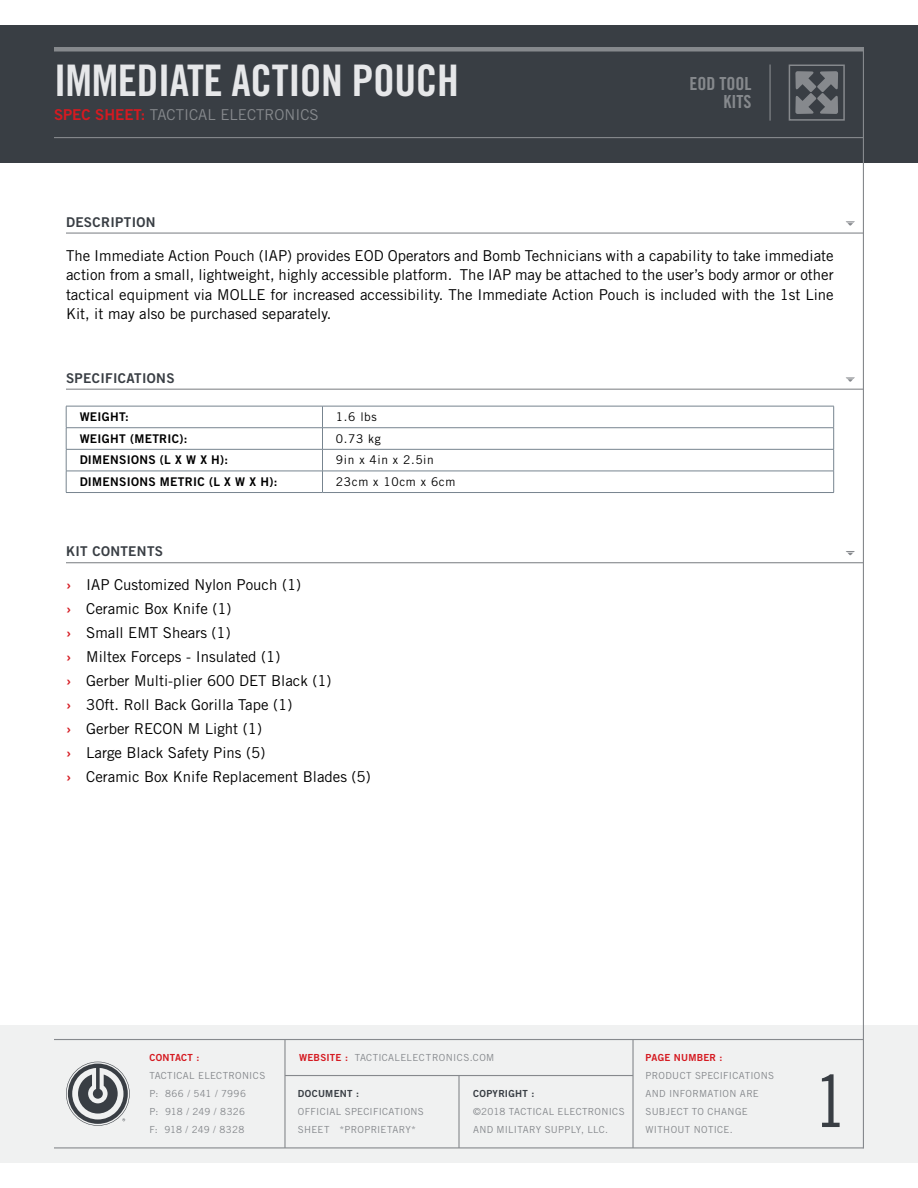
<style>
.page{position:relative;width:918px;height:1188px;background:#fff}
.page>*{position:absolute;margin:0;border:0;box-sizing:border-box;transform-origin:0 0}
.t1{font:72px "Trade Gothic LT Std Cn 18";color:#393e44}
.t2{font:43.5px "Trade Gothic LT Std Bd Cn 20";letter-spacing:-.01em;color:#e6e7e9}
.t3{font:18px/18px "Trade Gothic LT Std Bd Cn 20";color:#86898d;text-align:right}
.t4{font:15px/24px "Trade Gothic LT Std";color:#000;text-align:justify}
.t5{font:15px "Trade Gothic LT Std";color:#86898d}
.t6{font:13.5px "Trade Gothic LT Std Bd 2";letter-spacing:.025em;color:#393e44}
.t7{font:12px "Trade Gothic LT Std Bd 2";letter-spacing:.025em;color:#000}
.t8{font:12px "Trade Gothic LT Std";letter-spacing:.05em;color:#000}
.t9{font:9.75px/18px "Trade Gothic LT Std";letter-spacing:.03em;color:#86898d}
.t10{font:9.75px "Trade Gothic LT Std Bd 2";letter-spacing:.025em;color:#d51a21}
.t11{font:9.75px "Trade Gothic LT Std Bd 2";letter-spacing:.03em;color:#393e44}
.s1{font-family:"Trade Gothic LT Std Bd 2";color:#d51a21}
</style>
<div class="page">
<div style="left:0;top:1025px;width:918px;height:137px;background:#f0f1f1"></div>
<div style="left:0;top:26px;width:918px;height:137px;background:#393e44"></div>
<hr style="left:284px;top:1040px;width:2px;height:108px;background:#86898d">
<hr style="left:458px;top:1076px;width:2px;height:72px;background:#86898d">
<hr style="left:632px;top:1040px;width:2px;height:108px;background:#86898d">
<hr style="left:54px;top:1147px;width:809px;height:1px;background:#86898d">
<hr style="left:54px;top:1039px;width:809px;height:1px;background:#86898d">
<hr style="left:285px;top:1075px;width:348px;height:1px;background:#86898d">
<hr style="left:66px;top:233px;width:797px;height:1px;background:#86898d">
<svg style="left:846px;top:221px;width:9px;height:5px"></svg>
<hr style="left:66px;top:389px;width:797px;height:1px;background:#86898d">
<svg style="left:846px;top:377px;width:9px;height:5px"></svg>
<hr style="left:66px;top:562px;width:797px;height:1px;background:#86898d">
<svg style="left:846px;top:551px;width:9px;height:4px"></svg>
<hr style="left:66px;top:406px;width:256px;height:1px;background:#77848f">
<hr style="left:322px;top:406px;width:512px;height:1px;background:#77848f">
<hr style="left:66px;top:427px;width:256px;height:1px;background:#77848f">
<hr style="left:322px;top:427px;width:512px;height:1px;background:#77848f">
<hr style="left:66px;top:449px;width:256px;height:1px;background:#77848f">
<hr style="left:322px;top:449px;width:512px;height:1px;background:#77848f">
<hr style="left:66px;top:471px;width:256px;height:1px;background:#77848f">
<svg style="left:66px;top:406px;width:1px;height:86px"></svg>
<hr style="left:322px;top:471px;width:512px;height:1px;background:#77848f">
<svg style="left:833px;top:406px;width:1px;height:86px"></svg>
<hr style="left:66px;top:492px;width:256px;height:1px;background:#77848f">
<hr style="left:322px;top:492px;width:512px;height:1px;background:#77848f">
<svg style="left:322px;top:406px;width:1px;height:86px"></svg>
<svg style="left:66px;top:1062px;width:64px;height:64px"></svg>
<hr style="left:863px;top:47px;width:1px;height:1101px;background:#86898d">
<hr style="left:54px;top:137px;width:809px;height:1px;background:#86898d">
<div style="left:54px;top:47px;width:809px;height:5px;background:#86898d"></div>
<hr style="left:770px;top:65px;width:1px;height:56px;background:#86898d">
<svg style="left:795px;top:71px;width:43px;height:43px"></svg>
<div style="left:789px;top:65px;width:56px;height:56px;border:2px solid #86898d"></div>
<h2 class="t2" style="left:54px;top:54px;width:406px">IMMEDIATE ACTION POUCH</h2>
<p class="t5" style="left:54px;top:106px;width:266px"><span class="s1">SPEC SHEET:</span> TACTICAL ELECTRONICS</p>
<p class="t6" style="left:66px;top:214px;width:91px">DESCRIPTION</p>
<p class="t3" style="left:689px;top:75px;width:63px">EOD TOOL<br>KITS</p>
<p class="t4" style="left:66px;top:245px;width:769px;line-height:19.5px">The Immediate Action Pouch (IAP) provides EOD Operators and Bomb Technicians with a capability to take immediate action from a small, lightweight, highly accessible platform. The IAP may be attached to the user’s body armor or other tactical equipment via MOLLE for increased accessibility. The Immediate Action Pouch is included with the 1st Line Kit, it may also be purchased separately.</p>
<p class="t6" style="left:66px;top:370px;width:110px">SPECIFICATIONS</p>
<p class="t7" style="left:80px;top:410px;width:51px">WEIGHT:</p>
<p class="t8" style="left:336px;top:410px;width:42px">1.6 lbs</p>
<p class="t7" style="left:80px;top:431px;width:109px">WEIGHT (METRIC):</p>
<p class="t8" style="left:336px;top:431px;width:46px">0.73 kg</p>
<p class="t7" style="left:80px;top:453px;width:150px">DIMENSIONS (L X W X H):</p>
<p class="t8" style="left:336px;top:453px;width:99px">9in x 4in x 2.5in</p>
<p class="t7" style="left:80px;top:474px;width:199px">DIMENSIONS METRIC (L X W X H):</p>
<p class="t8" style="left:336px;top:475px;width:121px">23cm x 10cm x 6cm</p>
<p class="t6" style="left:66px;top:543px;width:99px">KIT CONTENTS</p>
<p class="t4" style="left:66px;top:573px;width:306px;text-align:left"><span class="s1">›</span> IAP Customized Nylon Pouch (1)<br><span class="s1">›</span> Ceramic Box Knife (1)<br><span class="s1">›</span> Small EMT Shears (1)<br><span class="s1">›</span> Miltex Forceps - Insulated (1)<br><span class="s1">›</span> Gerber Multi-plier 600 DET Black (1)<br><span class="s1">›</span> 30ft. Roll Back Gorilla Tape (1)<br><span class="s1">›</span> Gerber RECON M Light (1)<br><span class="s1">›</span> Large Black Safety Pins (5)<br><span class="s1">›</span> Ceramic Box Knife Replacement Blades (5)</p>
<p class="t10" style="left:149px;top:1051px;width:52px">CONTACT :</p>
<p class="t9" style="left:149px;top:1066px;width:117px">TACTICAL ELECTRONICS<br>P: 866 / 541 / 7996<br>P: 918 / 249 / 8326<br>F: 918 / 249 / 8328</p>
<p class="t9" style="left:299px;top:1049px;width:197px"><span class="s1">WEBSITE :</span> TACTICALELECTRONICS.COM</p>
<p class="t11" style="left:298px;top:1088px;width:63px">DOCUMENT :</p>
<p class="t9" style="left:298px;top:1102px;width:127px">OFFICIAL SPECIFICATIONS<br>SHEET *PROPRIETARY*</p>
<p class="t11" style="left:473px;top:1088px;width:63px">COPYRIGHT :</p>
<p class="t9" style="left:473px;top:1102px;width:153px">©2018 TACTICAL ELECTRONICS<br>AND MILITARY SUPPLY, LLC.</p>
<p class="t10" style="left:646px;top:1051px;width:79px">PAGE NUMBER :</p>
<p class="t9" style="left:646px;top:1066px;width:130px">PRODUCT SPECIFICATIONS<br>AND INFORMATION ARE<br>SUBJECT TO CHANGE<br>WITHOUT NOTICE.</p>
<h1 class="t1" style="left:814px;top:1059px;width:33px">1</h1>
</div>
